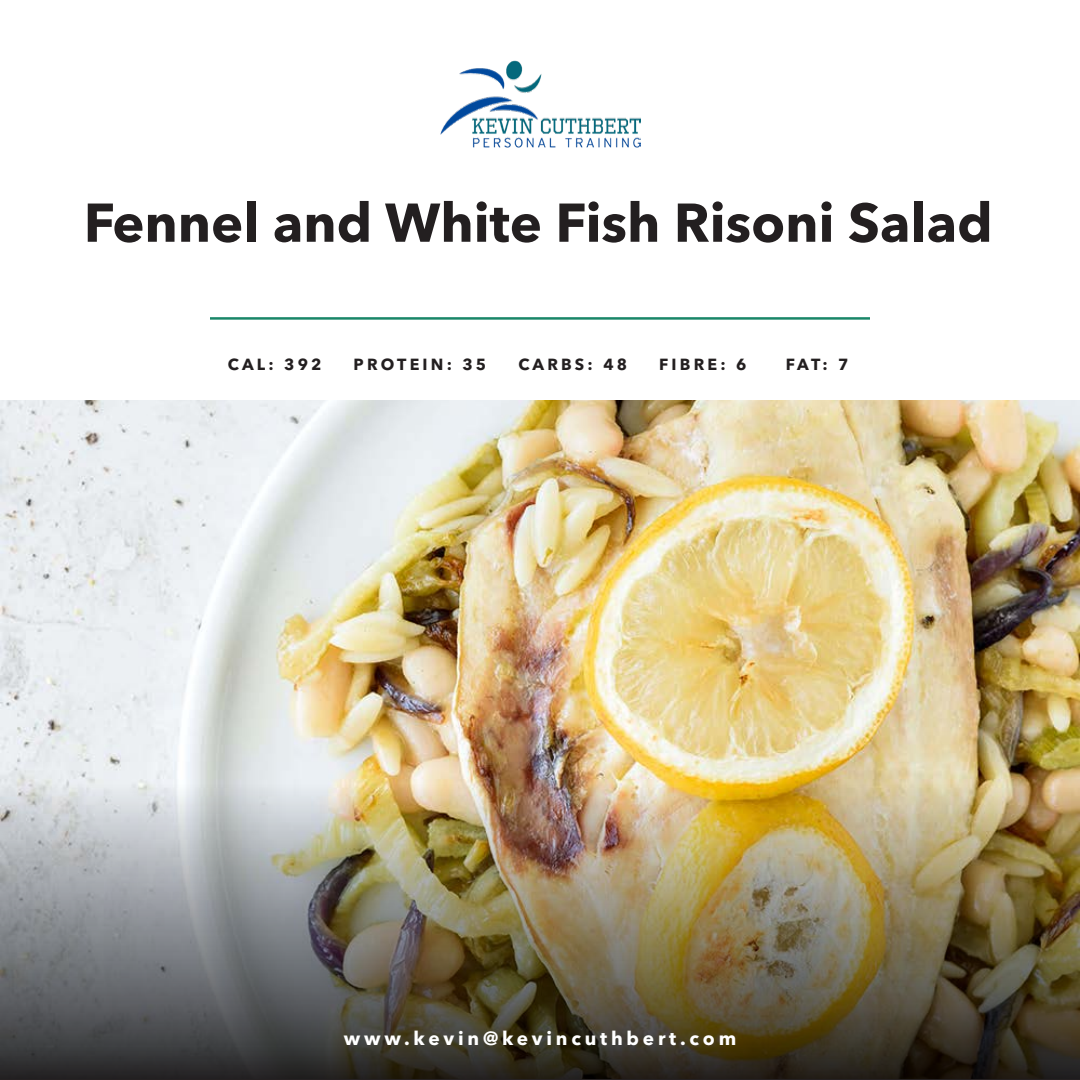
<style>
.page{position:relative;width:1080px;height:1080px;background:#fff}
.page>*{position:absolute;margin:0;border:0;box-sizing:border-box;transform-origin:0 0}
.t1{font:700 54px "Avenir Next LT Pro";color:#231f20}
.t2{font:700 19px "Avenir Next LT Pro";letter-spacing:.2em;color:#fff}
.t3{font:700 16px "Avenir Next LT Pro";letter-spacing:.2em;color:#231f20}
</style>
<div class="page">
<img style="left:0;top:400px;width:1080px;height:383px">
<img style="left:0;top:783px;width:1080px;height:297px">
<img style="left:440px;top:60px;width:201px;height:88px">
<hr style="left:210px;top:317px;width:660px;height:3px;background:#198668">
<p class="t1" style="left:84px;top:190px;width:910px">Fennel and White Fish Risoni Salad</p>
<p class="t3" style="left:228px;top:355px;width:95px">CAL: 392</p>
<p class="t3" style="left:354px;top:355px;width:134px">PROTEIN: 35</p>
<p class="t3" style="left:518px;top:355px;width:110px">CARBS: 48</p>
<p class="t3" style="left:659px;top:355px;width:89px">FIBRE: 6</p>
<p class="t3" style="left:786px;top:355px;width:64px">FAT: 7</p>
<p class="t2" style="left:344px;top:1027px;width:394px">www.kevin@kevincuthbert.com</p>
</div>
